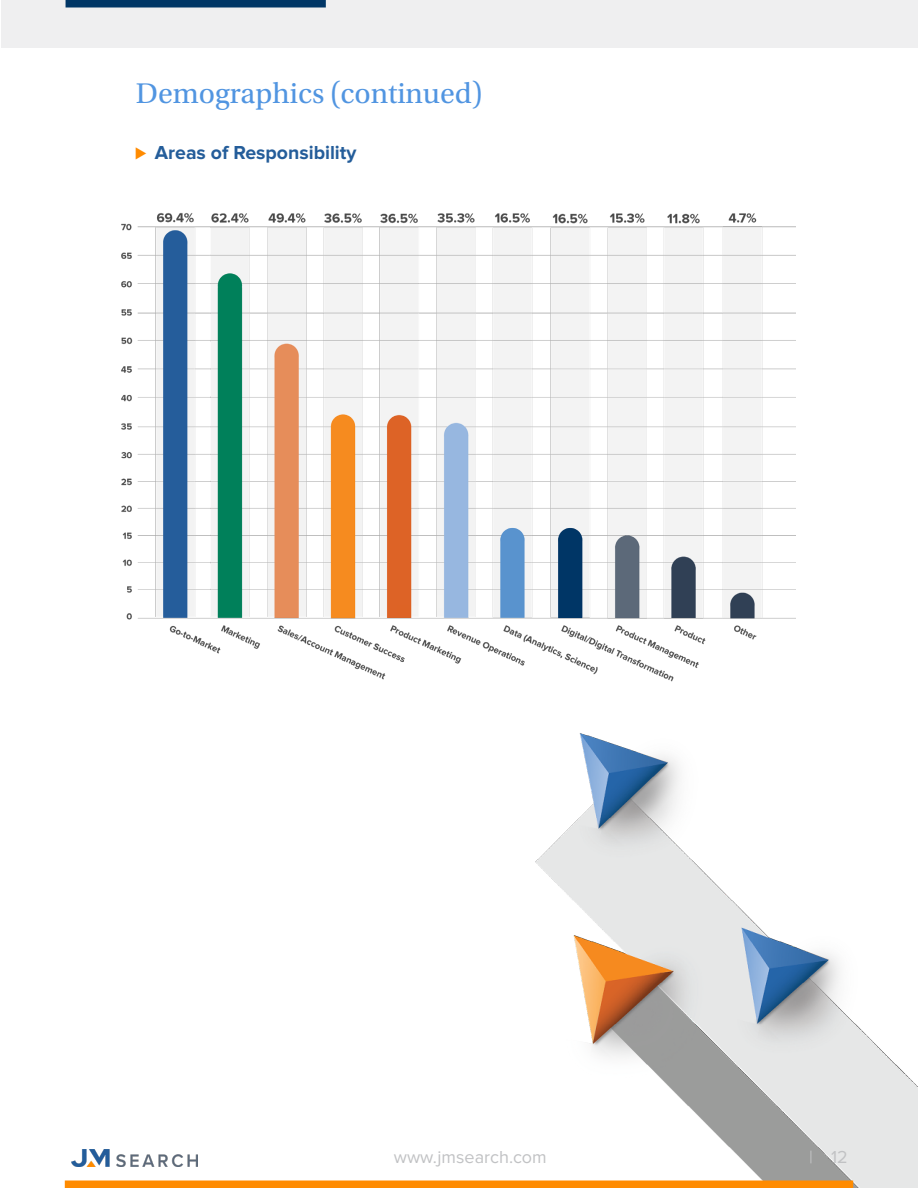
<style>
.page{position:relative;width:918px;height:1188px;background:#fff}
.page>*{position:absolute;margin:0;border:0;box-sizing:border-box;transform-origin:0 0}
.t1{font:30px "Utopia Std";color:#5195e1}
.t2{font:700 19.5px "Proxima Nova";color:#245d9a}
.t3{font:18px "Proxima Nova";color:#c1c2c4}
.s1{color:#ff8b00}
</style>
<div class="page">
<img style="left:535px;top:733px;width:383px;height:455px">
<img style="left:72px;top:1149px;width:126px;height:17px">
<div style="left:65px;top:1180px;width:788px;height:8px;background:#ff8b00"></div>
<div style="left:2px;top:0;width:916px;height:48px;background:#efeff0"></div>
<div style="left:66px;top:0;width:260px;height:8px;background:#003666"></div>
<img style="left:121px;top:213px;width:675px;height:469px">
<p class="t1" style="left:136px;top:77px;width:348px">Demographics (continued)</p>
<p class="t2" style="left:135px;top:143px;width:223px"><span class="s1">⊲</span> Areas of Responsibility</p>
<p class="t3" style="left:394px;top:1149px;width:154px">www.jmsearch.com</p>
<p class="t3" style="left:809px;top:1149px;width:40px">| 12</p>
</div>
